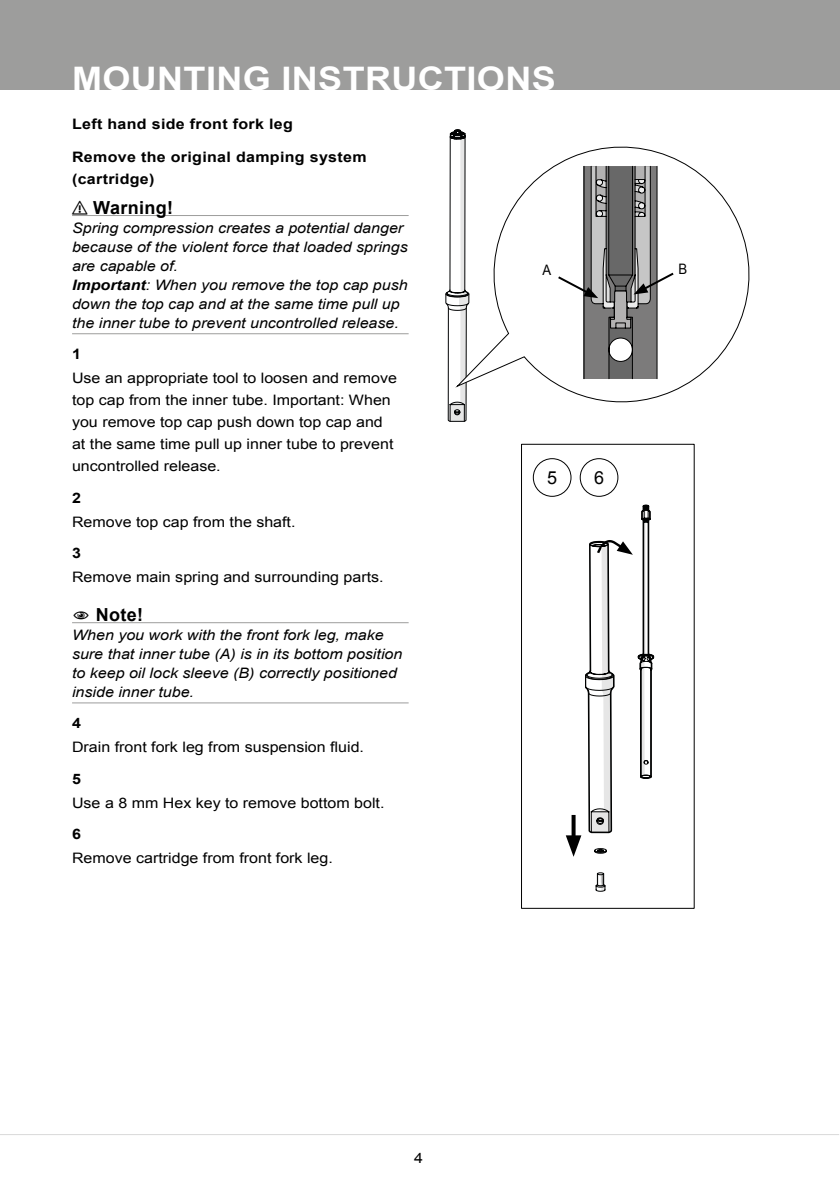
<style>
.page{position:relative;width:840px;height:1191px;background:#fff}
.page>*{position:absolute;margin:0;border:0;box-sizing:border-box;transform-origin:0 0}
.t1{font:700 32.4px "Arial";letter-spacing:.01em;color:#fff;scale:1.11 1}
.t2{font:700 18px "Arial";color:#000}
.t3{font:18px "Arial";color:#000}
.t4{font:italic 14.4px/19px "Arial";color:#000;scale:1.11 1}
.t5{font:14.4px/22px "Arial";color:#000;scale:1.11 1}
.t6{font:700 14.4px/22px "Arial";letter-spacing:.02em;color:#000;scale:1.11 1}
.t7{font:14.4px "Arial Narrow";color:#000;scale:1.11 1}
.s1{font-weight:700}
</style>
<div class="page">
<div style="left:0;top:0;width:839px;height:90px;background:#9d9d9c"></div>
<hr style="left:0;top:1134px;width:838px;height:1px;background:#dadada">
<svg style="left:445px;top:129px;width:22px;height:293px"></svg>
<svg style="left:455px;top:130px;width:293px;height:284px"></svg>
<div style="left:520px;top:444px;width:174px;height:465px;border:1px solid #000"></div>
<hr style="left:72px;top:215px;width:336px;height:1px;background:#9d9d9c">
<hr style="left:72px;top:333px;width:336px;height:1px;background:#9d9d9c">
<hr style="left:72px;top:622px;width:336px;height:1px;background:#9d9d9c">
<hr style="left:72px;top:702px;width:336px;height:1px;background:#9d9d9c">
<svg style="left:555px;top:166px;width:120px;height:213px"></svg>
<svg style="left:565px;top:504px;width:88px;height:387px"></svg>
<div style="left:532px;top:458px;width:39px;height:39px;border:1px solid #000;border-radius:50%"></div>
<div style="left:579px;top:458px;width:39px;height:39px;border:1px solid #000;border-radius:50%"></div>
<h1 class="t1" style="left:72px;top:57px;width:437px">MOUNTING INSTRUCTIONS</h1>
<p class="t6" style="left:72px;top:113px;width:200px">Left hand side front fork leg</p>
<p class="t6" style="left:72px;top:146px;width:267px">Remove the original damping system (cartridge)</p>
<p class="t2" style="left:72px;top:195px;width:47px">⚠ Warning!</p>
<p class="t4" style="left:72px;top:218px;width:304px">Spring compression creates a potential danger because of the violent force that loaded springs are capable of.<br><span class="s1">Important</span>: When you remove the top cap push down the top cap and at the same time pull up the inner tube to prevent uncontrolled release.</p>
<p class="t6" style="left:72px;top:343px;width:10px">1</p>
<p class="t5" style="left:72px;top:367px;width:294px">Use an appropriate tool to loosen and remove top cap from the inner tube. Important: When you remove top cap push down top cap and at the same time pull up inner tube to prevent uncontrolled release.</p>
<p class="t6" style="left:72px;top:487px;width:10px">2</p>
<p class="t5" style="left:72px;top:510px;width:203px">Remove top cap from the shaft.</p>
<p class="t6" style="left:72px;top:542px;width:10px">3</p>
<p class="t5" style="left:72px;top:566px;width:282px">Remove main spring and surrounding parts.</p>
<p class="t2" style="left:109px;top:602px;width:36px">Not e!</p>
<p class="t4" style="left:72px;top:625px;width:299px">When you work with the front fork leg, make sure that inner tube (A) is in its bottom position to keep oil lock sleeve (B) correctly positioned inside inner tube.</p>
<p class="t6" style="left:72px;top:712px;width:10px">4</p>
<p class="t5" style="left:72px;top:736px;width:264px">Drain front fork leg from suspension fluid.</p>
<p class="t6" style="left:72px;top:768px;width:10px">5</p>
<p class="t5" style="left:72px;top:791px;width:283px">Use a 8 mm Hex key to remove bottom bolt.</p>
<p class="t6" style="left:72px;top:823px;width:10px">6</p>
<p class="t5" style="left:72px;top:847px;width:236px">Remove cartridge from front fork leg.</p>
<p class="t7" style="left:542px;top:259px;width:9px">A</p>
<p class="t7" style="left:678px;top:258px;width:9px">B</p>
<p class="t3" style="left:547px;top:465px;width:12px">5</p>
<p class="t3" style="left:593px;top:465px;width:12px">6</p>
<p class="t5" style="left:414px;top:1147px;width:10px">4</p>
</div>
